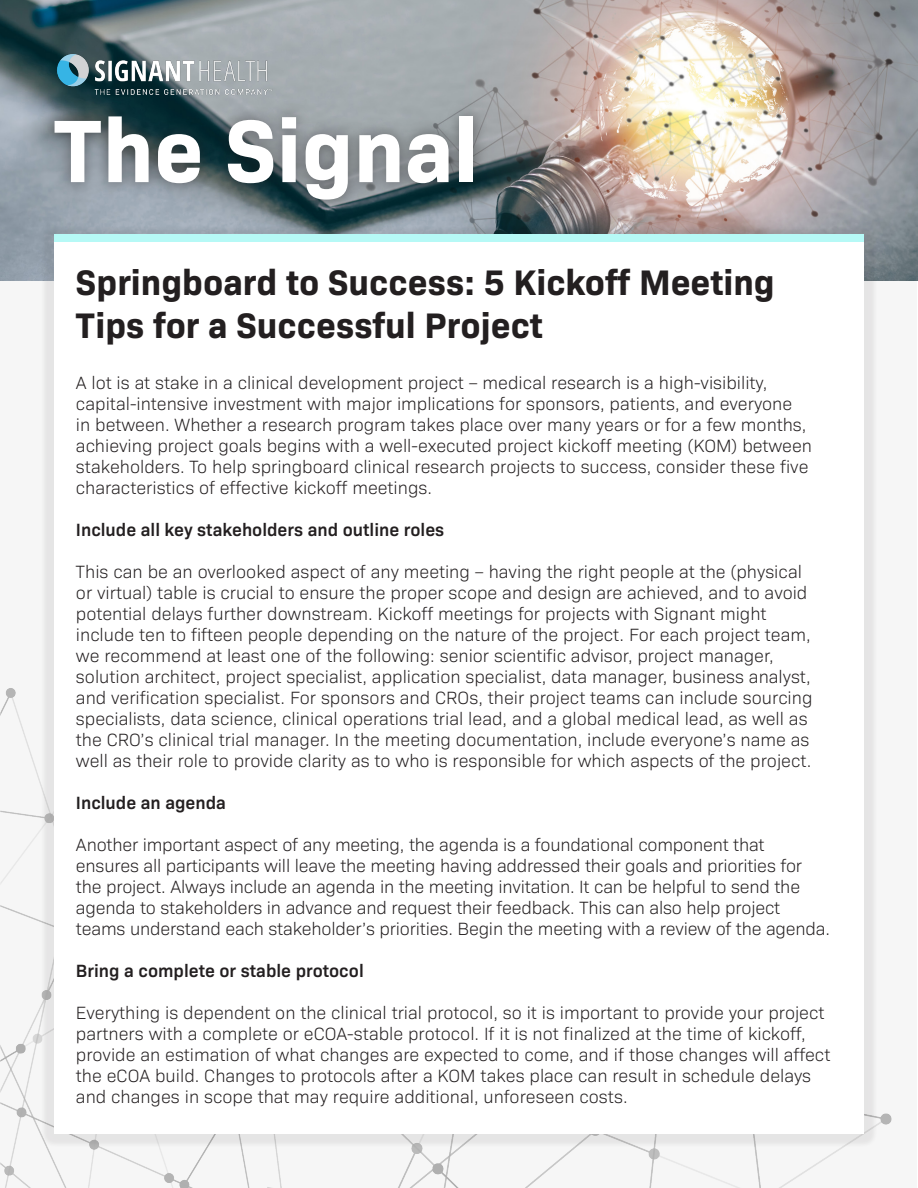
<style>
.page{position:relative;width:918px;height:1188px;background:#fff}
.page>*{position:absolute;margin:0;border:0;box-sizing:border-box;transform-origin:0 0}
.t1{font:700 90px "Bio Sans";color:#fff}
.t2{font:700 36px/43.2px "Bio Sans";color:#231f20}
.t3{font:300 18px/21px "Bio Sans";color:#231f20}
.t4{font:600 18px "Bio Sans";color:#231f20}
</style>
<div class="page">
<div style="left:0;top:269px;width:916px;height:919px;background:#f6f6f6"></div>
<img style="left:1px;top:688px;width:891px;height:500px">
<img style="left:0;top:0;width:918px;height:281px">
<div style="left:40px;top:101px;width:448px;height:114px;background:#231f20;opacity:.52"></div>
<img style="left:54px;top:54px;width:219px;height:41px">
<div style="left:40px;top:226px;width:838px;height:922px;background:#231f20;opacity:.08"></div>
<div style="left:54px;top:240px;width:810px;height:894px;background:#fff"></div>
<div style="left:54px;top:234px;width:810px;height:8px;background:#b6f9f6"></div>
<p class="t1" style="left:54px;top:82px;width:426px">The Signal</p>
<p class="t2" style="left:76px;top:258px;width:700px">Springboard to Success: 5 Kickoff Meeting<br>Tips for a Successful Project</p>
<p class="t3" style="left:76px;top:371px;width:738px">A lot is at stake in a clinical development project – medical research is a high-visibility, capital-intensive investment with major implications for sponsors, patients, and everyone<br>in between. Whether a research program takes place over many years or for a few months, achieving project goals begins with a well-executed project kickoff meeting (KOM) between stakeholders. To help springboard clinical research projects to success, consider these five characteristics of effective kickoff meetings.</p>
<p class="t4" style="left:76px;top:516px;width:370px">Include all key stakeholders and outline roles</p>
<p class="t3" style="left:76px;top:560px;width:738px">This can be an overlooked aspect of any meeting – having the right people at the (physical or virtual) table is crucial to ensure the proper scope and design are achieved, and to avoid potential delays further downstream. Kickoff meetings for projects with Signant might include ten to fifteen people depending on the nature of the project. For each project team, we recommend at least one of the following: senior scientific advisor, project manager, solution architect, project specialist, application specialist, data manager, business analyst, and verification specialist. For sponsors and CROs, their project teams can include sourcing specialists, data science, clinical operations trial lead, and a global medical lead, as well as the CRO’s clinical trial manager. In the meeting documentation, include everyone’s name as well as their role to provide clarity as to who is responsible for which aspects of the project.</p>
<p class="t4" style="left:76px;top:789px;width:151px">Include an agenda</p>
<p class="t3" style="left:76px;top:833px;width:756px">Another important aspect of any meeting, the agenda is a foundational component that ensures all participants will leave the meeting having addressed their goals and priorities for the project. Always include an agenda in the meeting invitation. It can be helpful to send the agenda to stakeholders in advance and request their feedback. This can also help project teams understand each stakeholder’s priorities. Begin the meeting with a review of the agenda.</p>
<p class="t4" style="left:76px;top:957px;width:289px">Bring a complete or stable protocol</p>
<p class="t3" style="left:76px;top:1001px;width:756px">Everything is dependent on the clinical trial protocol, so it is important to provide your project partners with a complete or eCOA-stable protocol. If it is not finalized at the time of kickoff, provide an estimation of what changes are expected to come, and if those changes will affect the eCOA build. Changes to protocols after a KOM takes place can result in schedule delays and changes in scope that may require additional, unforeseen costs.</p>
</div>
